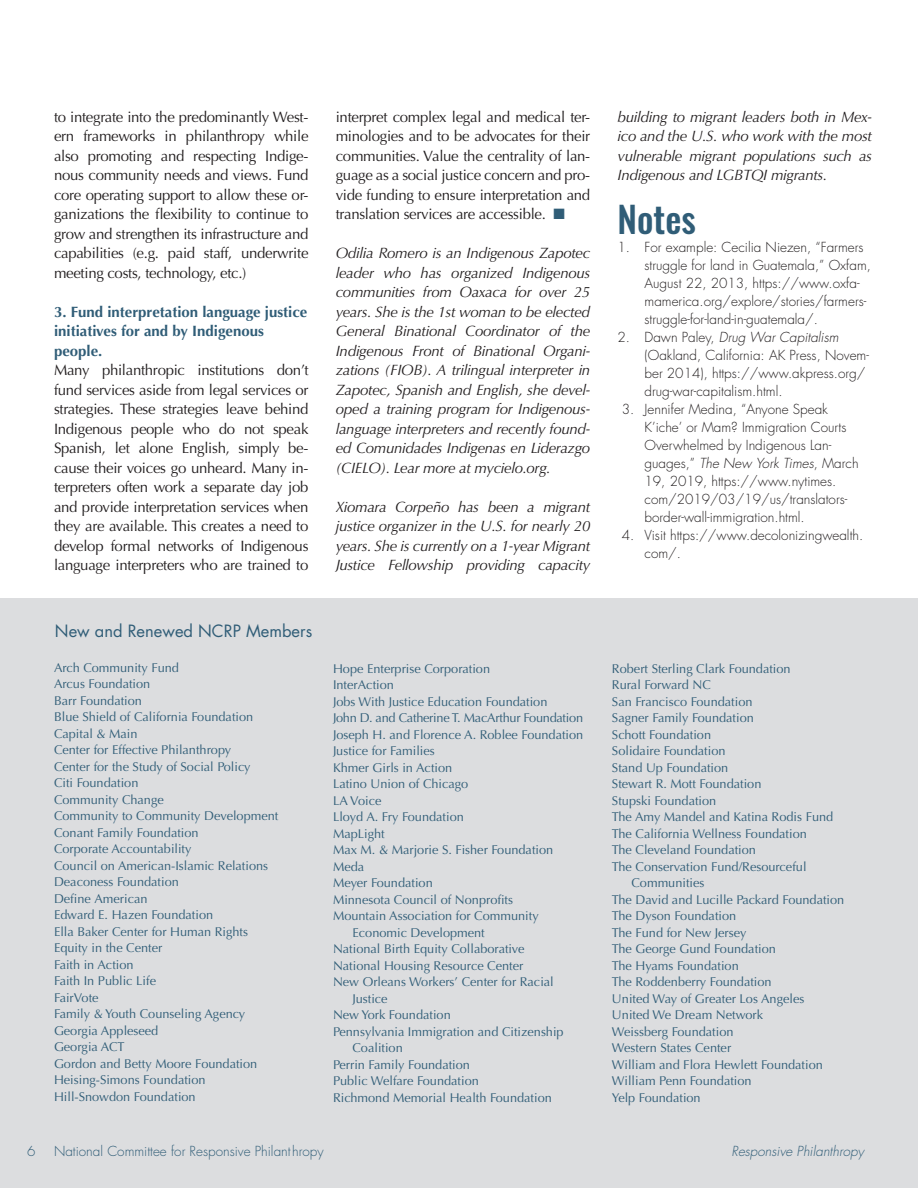
<style>
.page{position:relative;width:918px;height:1188px;background:#fff}
.page>*{position:absolute;margin:0;border:0;box-sizing:border-box;transform-origin:0 0}
.headline{font:500 36px "Oswald";color:#305d77}
.t1{font:16.5px "Futura";color:#305d77}
.no_indent{font:15px/19.5px "Optima";letter-spacing:-.02em;color:#231f20;text-align:justify}
.author{font:italic 15px/19.5px "Optima";letter-spacing:-.02em;color:#231f20;text-align:justify}
.no_indent-2{font:700 15px/19.5px "Optima";color:#305d77}
.endnotes{font:300 13.5px/18px "Futura";color:#231f20}
.t2{font:300 13.5px "Futura";color:#305d77}
.t3{font:italic 300 13.5px "Futura";color:#305d77}
.t4{font:12.75px/16.5px "Optima";color:#305d77}
.t5{font:12.75px "Optima";letter-spacing:-.02em;color:#305d77}
.s1{color:#305d77}
.s2{font-style:italic}
</style>
<div class="page">
<div style="left:0;top:598px;width:918px;height:590px;background:#dcdddf"></div>
<p class="no_indent" style="left:54px;top:107px;width:256px">to integrate into the predominantly West&shy;ern frameworks in philanthropy while also promoting and respecting Indige&shy;nous community needs and views. Fund core operating support to allow these or&shy;ganizations the flexibility to continue to grow and strengthen its infrastructure and capabilities (e.g. paid staff, underwrite meeting costs, technology, etc.)</p>
<p class="no_indent-2" style="left:54px;top:302px;width:255px">3. Fund interpretation language justice initiatives for and by Indigenous people.</p>
<p class="no_indent" style="left:54px;top:361px;width:256px">Many philanthropic institutions don’t fund services aside from legal services or strategies. These strategies leave behind Indigenous people who do not speak Spanish, let alone English, simply be&shy;cause their voices go unheard. Many in&shy;terpreters often work a separate day job and provide interpretation services when they are available. This creates a need to develop formal networks of Indigenous language interpreters who are trained to</p>
<p class="t1" style="left:55px;top:621px;width:259px">New and Renewed NCRP Members</p>
<p class="no_indent" style="left:336px;top:107px;width:256px">interpret complex legal and medical ter&shy;minologies and to be advocates for their communities. Value the centrality of lan&shy;guage as a social justice concern and pro&shy;vide funding to ensure interpretation and translation services are accessible. <span class="s1">■</span></p>
<p class="author" style="left:336px;top:244px;width:256px">Odilia Romero is an Indigenous Zapotec leader who has organized Indigenous communities from Oaxaca for over 25 years. She is the 1st woman to be elected General Binational Coordinator of the Indigenous Front of Binational Organi&shy;zations (FIOB). A trilingual interpreter in Zapotec, Spanish and English, she devel&shy;oped a training program for Indigenous&shy;language interpreters and recently found&shy;ed Comunidades Indigenas en Liderazgo (CIELO). Lear more at mycielo.org.</p>
<p class="author" style="left:336px;top:497px;width:256px">Xiomara Corpeño has been a migrant justice organizer in the U.S. for nearly 20 years. She is currently on a 1-year Migrant Justice Fellowship providing capacity</p>
<p class="t4" style="left:54px;top:659px;width:226px">Arch Community Fund<br>Arcus Foundation<br>Barr Foundation<br>Blue Shield of California Foundation<br>Capital &amp; Main<br>Center for Effective Philanthropy<br>Center for the Study of Social Policy<br>Citi Foundation<br>Community Change<br>Community to Community Development<br>Conant Family Foundation<br>Corporate Accountability<br>Council on American-Islamic Relations<br>Deaconess Foundation<br>Define American<br>Edward E. Hazen Foundation<br>Ella Baker Center for Human Rights<br>Equity in the Center<br>Faith in Action<br>Faith In Public Life<br>FairVote<br>Family &amp; Youth Counseling Agency<br>Georgia Appleseed<br>Georgia ACT<br>Gordon and Betty Moore Foundation<br>Heising-Simons Foundation<br>Hill-Snowdon Foundation</p>
<p class="t4" style="left:333px;top:661px;width:159px">Hope Enterprise Corporation</p>
<p class="t4" style="left:333px;top:677px;width:62px">InterAction</p>
<p class="t4" style="left:333px;top:694px;width:216px">Jobs With Justice Education Foundation</p>
<p class="t5" style="left:333px;top:711px;width:252px">John D. and Catherine T. MacArthur Foundation</p>
<p class="t4" style="left:333px;top:727px;width:252px">Joseph H. and Florence A. Roblee Foundation</p>
<p class="t4" style="left:333px;top:743px;width:103px">Justice for Families</p>
<p class="t4" style="left:333px;top:760px;width:121px">Khmer Girls in Action</p>
<p class="t4" style="left:333px;top:776px;width:137px">Latino Union of Chicago</p>
<p class="t4" style="left:333px;top:793px;width:50px">LA Voice</p>
<p class="t4" style="left:333px;top:809px;width:132px">Lloyd A. Fry Foundation</p>
<p class="t4" style="left:333px;top:826px;width:53px">MapLight</p>
<p class="t4" style="left:333px;top:842px;width:222px">Max M. &amp; Marjorie S. Fisher Foundation</p>
<p class="t4" style="left:333px;top:859px;width:33px">Meda</p>
<p class="t4" style="left:333px;top:875px;width:101px">Meyer Foundation</p>
<p class="t4" style="left:333px;top:892px;width:182px">Minnesota Council of Nonprofits</p>
<p class="t4" style="left:352px;top:908px;width:188px;text-indent:-19px">Mountain Association for Community<br>Economic Development</p>
<p class="t4" style="left:333px;top:941px;width:193px">National Birth Equity Collaborative</p>
<p class="t4" style="left:333px;top:958px;width:192px">National Housing Resource Center</p>
<p class="t4" style="left:352px;top:974px;width:203px;text-indent:-19px">New Orleans Workers’ Center for Racial<br>Justice</p>
<p class="t4" style="left:333px;top:1007px;width:119px">New York Foundation</p>
<p class="t4" style="left:352px;top:1024px;width:213px;text-indent:-19px">Pennsylvania Immigration and Citizenship<br>Coalition</p>
<p class="t4" style="left:333px;top:1057px;width:139px">Perrin Family Foundation</p>
<p class="t4" style="left:333px;top:1073px;width:147px">Public Welfare Foundation</p>
<p class="t4" style="left:333px;top:1090px;width:220px">Richmond Memorial Health Foundation</p>
<p class="author" style="left:618px;top:107px;width:256px">building to migrant leaders both in Mex&shy;ico and the U.S. who work with the most vulnerable migrant populations such as Indigenous and LGBTQI migrants.</p>
<p class="headline" style="left:618px;top:201px;width:80px">Notes</p>
<p class="endnotes" style="left:645px;top:239px;width:228px;text-indent:-27px">1. For example: Cecilia Niezen, “Farmers struggle for land in Guatemala,” Oxfam, August 22, 2013, https://www.oxfa&shy;mamerica.org/explore/stories/farmers&shy;struggle-for-land-in-guatemala/.</p>
<p class="endnotes" style="left:645px;top:329px;width:226px;text-indent:-27px">2. Dawn Paley, <span class="s2">Drug War Capitalism </span>(Oakland, California: AK Press, Novem&shy;ber 2014), https://www.akpress.org/ drug-war-capitalism.html.</p>
<p class="endnotes" style="left:645px;top:401px;width:216px;text-indent:-23px">3. Jennifer Medina, “Anyone Speak K’iche’ or Mam? Immigration Courts Overwhelmed by Indigenous Lan&shy;guages,” <span class="s2">The New York Times</span>, March 19, 2019, https://www.nytimes. com/2019/03/19/us/translators&shy;border-wall-immigration.html.</p>
<p class="endnotes" style="left:645px;top:527px;width:220px;text-indent:-23px">4. Visit https://www.decolonizingwealth. com/.</p>
<p class="t4" style="left:612px;top:661px;width:180px">Robert Sterling Clark Foundation</p>
<p class="t4" style="left:612px;top:677px;width:100px">Rural Forward NC</p>
<p class="t4" style="left:612px;top:694px;width:142px">San Francisco Foundation</p>
<p class="t4" style="left:612px;top:710px;width:143px">Sagner Family Foundation</p>
<p class="t4" style="left:612px;top:727px;width:101px">Schott Foundation</p>
<p class="t4" style="left:612px;top:743px;width:115px">Solidaire Foundation</p>
<p class="t4" style="left:612px;top:760px;width:118px">Stand Up Foundation</p>
<p class="t4" style="left:612px;top:776px;width:151px">Stewart R. Mott Foundation</p>
<p class="t4" style="left:612px;top:793px;width:106px">Stupski Foundation</p>
<p class="t4" style="left:612px;top:809px;width:223px">The Amy Mandel and Katina Rodis Fund</p>
<p class="t4" style="left:612px;top:826px;width:196px">The California Wellness Foundation</p>
<p class="t4" style="left:612px;top:842px;width:145px">The Cleveland Foundation</p>
<p class="t4" style="left:631px;top:859px;width:177px;text-indent:-19px">The Conservation Fund/Resourceful<br>Communities</p>
<p class="t4" style="left:612px;top:892px;width:234px">The David and Lucille Packard Foundation</p>
<p class="t4" style="left:612px;top:908px;width:126px">The Dyson Foundation</p>
<p class="t4" style="left:612px;top:925px;width:136px">The Fund for New Jersey</p>
<p class="t4" style="left:612px;top:941px;width:165px">The George Gund Foundation</p>
<p class="t4" style="left:612px;top:958px;width:128px">The Hyams Foundation</p>
<p class="t4" style="left:612px;top:974px;width:161px">The Roddenberry Foundation</p>
<p class="t4" style="left:612px;top:991px;width:194px">United Way of Greater Los Angeles</p>
<p class="t4" style="left:612px;top:1007px;width:153px">United We Dream Network</p>
<p class="t4" style="left:612px;top:1024px;width:123px">Weissberg Foundation</p>
<p class="t4" style="left:612px;top:1040px;width:121px">Western States Center</p>
<p class="t4" style="left:612px;top:1057px;width:212px">William and Flora Hewlett Foundation</p>
<p class="t4" style="left:612px;top:1073px;width:141px">William Penn Foundation</p>
<p class="t4" style="left:612px;top:1089px;width:90px">Yelp Foundation</p>
<p class="t2" style="left:27px;top:1143px;width:10px">6</p>
<p class="t2" style="left:54px;top:1143px;width:271px">National Committee for Responsive Philanthropy</p>
<p class="t3" style="left:731px;top:1143px;width:134px">Responsive Philanthropy</p>
</div>
